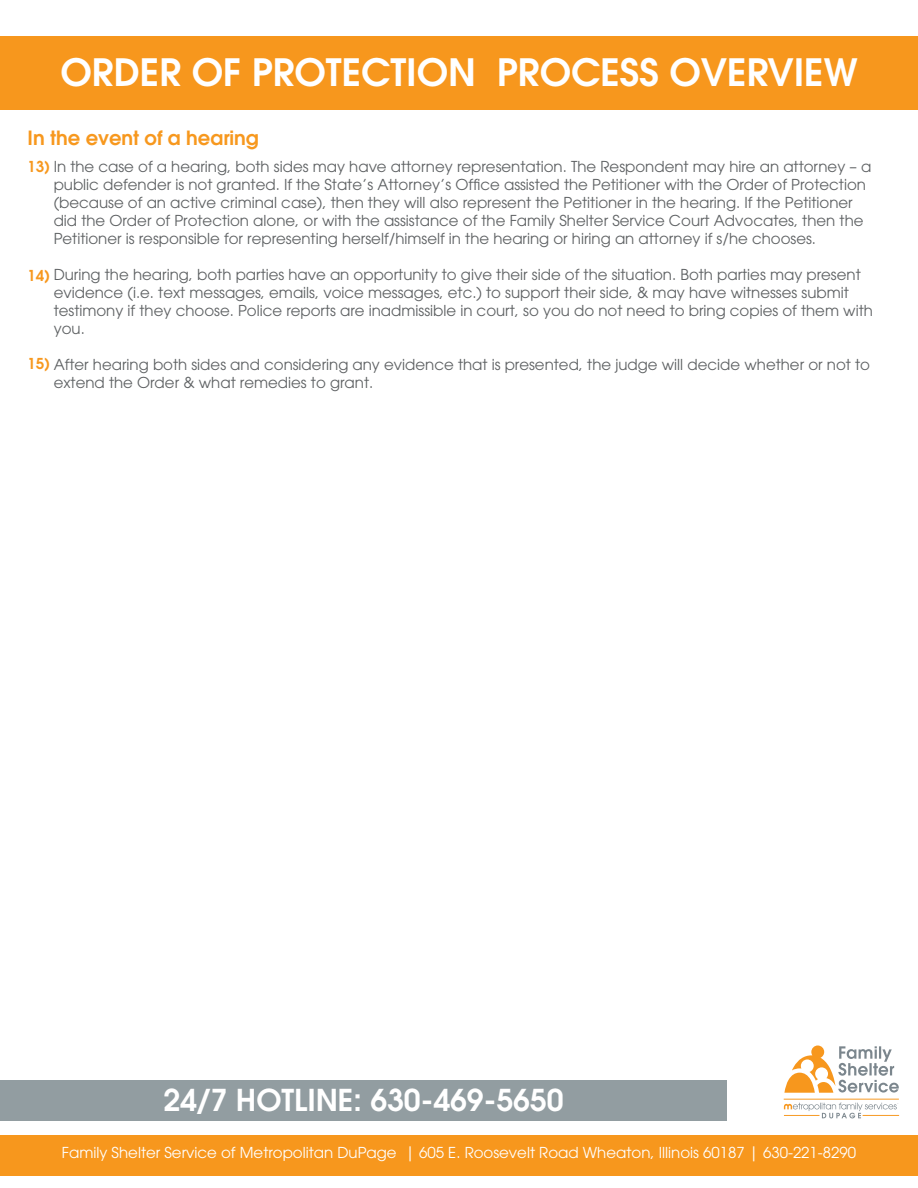
<style>
.page{position:relative;width:918px;height:1188px;background:#fff}
.page>*{position:absolute;margin:0;border:0;box-sizing:border-box;transform-origin:0 0}
.t1{font:600 37.5px "Avant Garde";color:#fff}
.t2{font:600 30px "Avant Garde";color:#fff}
.t3{font:600 19.5px "Avant Garde";color:#f7981e}
.t4{font:15px/18px "Avant Garde";color:#5e6163}
.t5{font:15px "Avant Garde";color:#fff}
.s1{font-weight:600;color:#f7981e}
</style>
<div class="page">
<div style="left:0;top:1136px;width:918px;height:40px;background:#f7971d"></div>
<hr style="left:784px;top:1099px;width:115px;height:1px;background:#f7971d">
<svg style="left:784px;top:1046px;width:115px;height:47px"></svg>
<svg style="left:784px;top:1103px;width:115px;height:15px"></svg>
<div style="left:0;top:36px;width:918px;height:74px;background:#f7971d"></div>
<div style="left:0;top:1080px;width:727px;height:40px;background:#929da1"></div>
<h1 class="t1" style="left:60px;top:47px;width:799px">ORDER OF PROTECTION PROCESS OVERVIEW</h1>
<h3 class="t3" style="left:28px;top:125px;width:233px">In the event of a hearing</h3>
<p class="t4" style="left:54px;top:157px;width:819px;text-indent:-26px"><span class="s1">13)</span> In the case of a hearing, both sides may have attorney representation. The Respondent may hire an attorney – a public defender is not granted. If the State’s Attorney’s Office assisted the Petitioner with the Order of Protection (because of an active criminal case), then they will also represent the Petitioner in the hearing. If the Petitioner did the Order of Protection alone, or with the assistance of the Family Shelter Service Court Advocates, then the Petitioner is responsible for representing herself/himself in the hearing or hiring an attorney if s/he chooses.</p>
<p class="t4" style="left:54px;top:265px;width:821px;text-indent:-26px"><span class="s1">14)</span> During the hearing, both parties have an opportunity to give their side of the situation. Both parties may present evidence (i.e. text messages, emails, voice messages, etc.) to support their side, &amp; may have witnesses submit testimony if they choose. Police reports are inadmissible in court, so you do not need to bring copies of them with you.</p>
<p class="t4" style="left:54px;top:355px;width:818px;text-indent:-26px"><span class="s1">15)</span> After hearing both sides and considering any evidence that is presented, the judge will decide whether or not to extend the Order &amp; what remedies to grant.</p>
<h2 class="t2" style="left:163px;top:1080px;width:402px">24/7 HOTLINE: 630-469-5650</h2>
<p class="t5" style="left:62px;top:1144px;width:796px">Family Shelter Service of Metropolitan DuPage | 605 E. Roosevelt Road Wheaton, Illinois 60187 | 630-221-8290</p>
</div>
